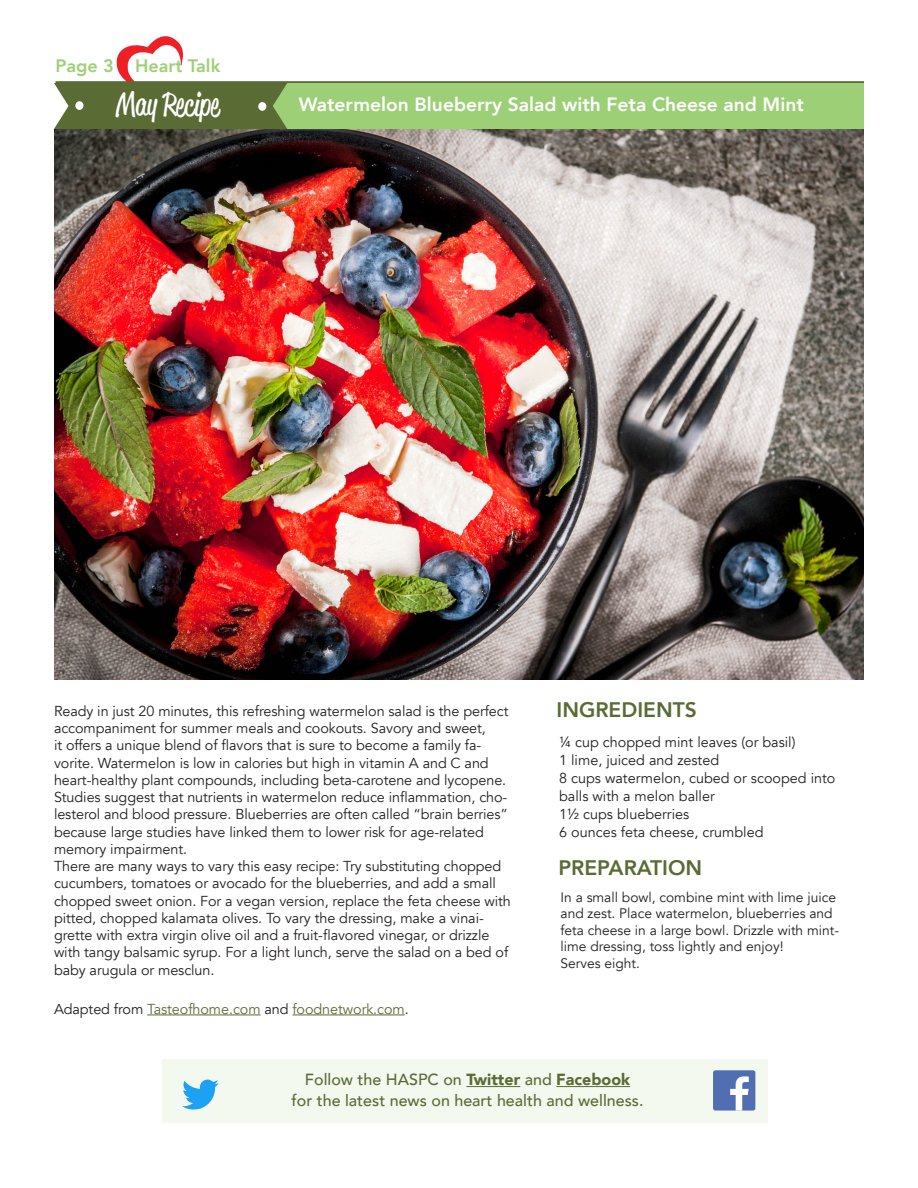
<style>
.page{position:relative;width:918px;height:1188px;background:#fff}
.page>*{position:absolute;margin:0;border:0;box-sizing:border-box;transform-origin:0 0}
.t1{font:31.5px "Reklame Script";color:#fff}
.t2{font:800 21px "Avenir";color:#5a6c34}
.t3{font:800 19.2px "Avenir";color:#fff}
.t4{font:800 18px "Avenir";color:#9dcf77}
.t5{font:500 16.05px/20.4px "Avenir";color:#5a6c34;text-align:center}
.t6{font:14.4px/17.2px "Avenir";letter-spacing:-.005em;color:#231f20}
.t7{font:14.4px "Avenir";letter-spacing:-.005em;color:#5a6c34}
.t8{font:13.8px/16.5px "Avenir";color:#231f20}
.s1{color:#231f20}
.s2{font-weight:900}
</style>
<div class="page">
<hr style="left:55px;top:81px;width:809px;height:3px;background:#5a6c34">
<div style="left:272px;top:84px;width:592px;height:45px;background:#9dcf77"></div>
<svg style="left:54px;top:36px;width:233px;height:93px"></svg>
<img style="left:54px;top:129px;width:810px;height:551px">
<div style="left:162px;top:1060px;width:606px;height:63px;background:#f3f9ef"></div>
<svg style="left:182px;top:1080px;width:37px;height:30px"></svg>
<div style="left:713px;top:1070px;width:42px;height:41px;background:#506eb1;border-radius:2px"></div>
<svg style="left:730px;top:1076px;width:19px;height:35px"></svg>
<hr style="left:466px;top:1086px;width:54px;height:1px;background:#5a6c34">
<hr style="left:556px;top:1086px;width:74px;height:1px;background:#5a6c34">
<hr style="left:147px;top:1015px;width:114px;height:1px;background:#5a6c34">
<hr style="left:292px;top:1015px;width:113px;height:1px;background:#5a6c34">
<p class="t4" style="left:55px;top:52px;width:166px">Page 3 Heart Talk</p>
<p class="t1" style="left:116px;top:83px;width:105px">May Recipe</p>
<p class="t3" style="left:299px;top:90px;width:507px">Watermelon Blueberry Salad with Feta Cheese and Mint</p>
<p class="t6" style="left:54px;top:702px;width:456px">Ready in just 20 minutes, this refreshing watermelon salad is the perfect accompaniment for summer meals and cookouts. Savory and sweet,<br>it offers a unique blend of flavors that is sure to become a family fa&shy;vorite. Watermelon is low in calories but high in vitamin A and C and heart-healthy plant compounds, including beta-carotene and lycopene.<br>Studies suggest that nutrients in watermelon reduce inflammation, cho&shy;lesterol and blood pressure. Blueberries are often called “brain berries” because large studies have linked them to lower risk for age-related memory impairment.</p>
<p class="t6" style="left:54px;top:858px;width:458px">There are many ways to vary this easy recipe: Try substituting chopped cucumbers, tomatoes or avocado for the blueberries, and add a small chopped sweet onion. For a vegan version, replace the feta cheese with pitted, chopped kalamata olives. To vary the dressing, make a vinai&shy;grette with extra virgin olive oil and a fruit-flavored vinegar, or drizzle with tangy balsamic syrup. For a light lunch, serve the salad on a bed of baby arugula or mesclun.</p>
<p class="t7" style="left:54px;top:1000px;width:356px"><span class="s1">Adapted from</span> Tasteofhome.com <span class="s1">and</span> foodnetwork.com<span class="s1">.</span></p>
<p class="t2" style="left:556px;top:693px;width:142px">INGREDIENTS</p>
<p class="t6" style="left:559px;top:734px;width:238px">¼ cup chopped mint leaves (or basil)</p>
<p class="t6" style="left:559px;top:752px;width:162px">1 lime, juiced and zested</p>
<p class="t6" style="left:559px;top:770px;width:278px;line-height:18px">8 cups watermelon, cubed or scooped into balls with a melon baller</p>
<p class="t6" style="left:559px;top:806px;width:132px">1½ cups blueberries</p>
<p class="t6" style="left:559px;top:824px;width:206px">6 ounces feta cheese, crumbled</p>
<p class="t2" style="left:558px;top:851px;width:145px">PREPARATION</p>
<p class="t8" style="left:561px;top:889px;width:280px">In a small bowl, combine mint with lime juice and zest. Place watermelon, blueberries and feta cheese in a large bowl. Drizzle with mint&shy;lime dressing, toss lightly and enjoy!<br>Serves eight.</p>
<p class="t5" style="left:292px;top:1069px;width:354px">Follow the HASPC on <span class="s2">Twitter</span> and <span class="s2">Facebook<br></span>for the latest news on heart health and wellness.</p>
</div>
